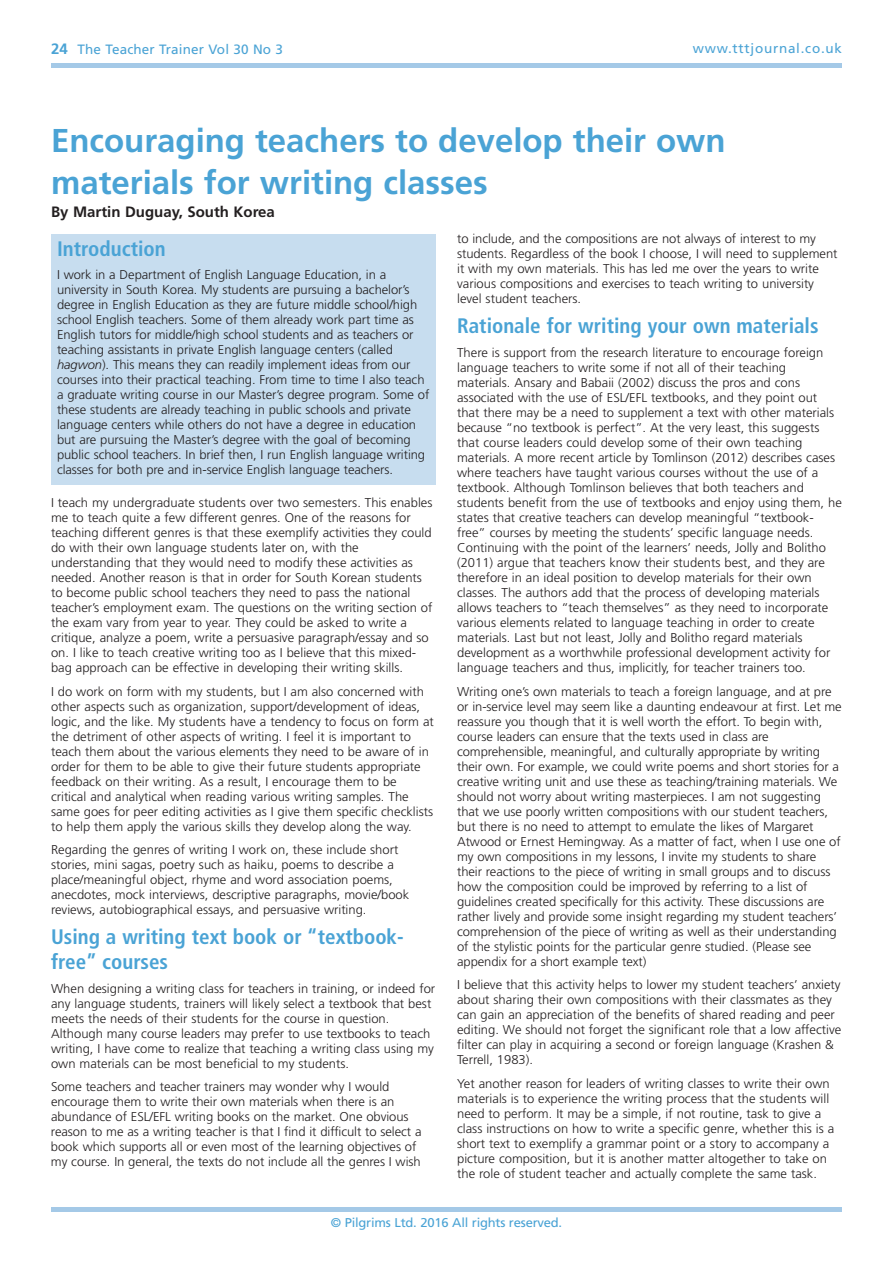
<style>
.page{position:relative;width:893px;height:1263px;background:#fff}
.page>*{position:absolute;margin:0;border:0;box-sizing:border-box;transform-origin:0 0}
.t1{font:700 33px/42px "Frutiger";color:#4aa3d5}
.t2{font:700 condensed 21px/25.2px "Frutiger";color:#4aa3d5}
.t3{font:700 15px "Frutiger";color:#231f20}
.t4{font:13.5px "Frutiger";letter-spacing:.01em;color:#4aa3d5}
.t5{font:13.5px "Frutiger";letter-spacing:.055em;color:#4aa3d5}
.t6{font:300 12.75px/15px "Frutiger";color:#231f20}
.t7{font:12.75px "Frutiger";letter-spacing:-.02em;color:#4aa3d5}
.s1{font-weight:700;font-size:15px}
.s2{font-style:italic}
</style>
<div class="page">
<hr style="left:51px;top:64px;width:791px;height:4px;background:#a4c9e7">
<hr style="left:51px;top:1208px;width:791px;height:4px;background:#a4c9e7">
<div style="left:51px;top:234px;width:385px;height:251px;background:#c7ddef"></div>
<p class="t4" style="left:51px;top:44px;width:234px"><span class="s1">24</span> The Teacher Trainer Vol 30 No 3</p>
<p class="t5" style="left:693px;top:43px;width:151px">www.tttjournal.co.uk</p>
<h1 class="t1" style="left:51px;top:122px;width:676px">Encouraging teachers to develop their own materials for writing classes</h1>
<p class="t3" style="left:51px;top:206px;width:225px">By Martin Duguay, South Korea</p>
<p class="t6" style="left:457px;top:232px;width:382px">to include, and the compositions are not always of interest to my students. Regardless of the book I choose, I will need to supplement it with my own materials. This has led me over the years to write various compositions and exercises to teach writing to university level student teachers.</p>
<h2 class="t2" style="left:457px;top:315px;width:363px">Rationale for writing your own materials</h2>
<p class="t6" style="left:457px;top:346px;width:386px">There is support from the research literature to encourage foreign language teachers to write some if not all of their teaching materials. Ansary and Babaii (2002) discuss the pros and cons associated with the use of ESL/EFL textbooks, and they point out that there may be a need to supplement a text with other materials because “no textbook is perfect”. At the very least, this suggests that course leaders could develop some of their own teaching materials. A more recent article by Tomlinson (2012) describes cases where teachers have taught various courses without the use of a textbook. Although Tomlinson believes that both teachers and students benefit from the use of textbooks and enjoy using them, he states that creative teachers can develop meaningful “textbook&shy;free” courses by meeting the students’ specific language needs.<br>Continuing with the point of the learners’ needs, Jolly and Bolitho (2011) argue that teachers know their students best, and they are therefore in an ideal position to develop materials for their own classes. The authors add that the process of developing materials allows teachers to “teach themselves” as they need to incorporate various elements related to language teaching in order to create materials. Last but not least, Jolly and Bolitho regard materials development as a worthwhile professional development activity for language teachers and thus, implicitly, for teacher trainers too.</p>
<p class="t6" style="left:457px;top:684px;width:386px">Writing one’s own materials to teach a foreign language, and at pre or in-service level may seem like a daunting endeavour at first. Let me reassure you though that it is well worth the effort. To begin with, course leaders can ensure that the texts used in class are comprehensible, meaningful, and culturally appropriate by writing their own. For example, we could write poems and short stories for a creative writing unit and use these as teaching/training materials. We should not worry about writing masterpieces. I am not suggesting that we use poorly written compositions with our student teachers, but there is no need to attempt to emulate the likes of Margaret Atwood or Ernest Hemingway. As a matter of fact, when I use one of my own compositions in my lessons, I invite my students to share their reactions to the piece of writing in small groups and to discuss how the composition could be improved by referring to a list of guidelines created specifically for this activity. These discussions are rather lively and provide some insight regarding my student teachers’ comprehension of the piece of writing as well as their understanding of the stylistic points for the particular genre studied. (Please see appendix for a short example text)</p>
<p class="t6" style="left:457px;top:978px;width:386px">I believe that this activity helps to lower my student teachers’ anxiety about sharing their own compositions with their classmates as they can gain an appreciation of the benefits of shared reading and peer editing. We should not forget the significant role that a low affective filter can play in acquiring a second or foreign language (Krashen &amp; Terrell, 1983).</p>
<p class="t6" style="left:457px;top:1076px;width:379px">Yet another reason for leaders of writing classes to write their own materials is to experience the writing process that the students will need to perform. It may be a simple, if not routine, task to give a class instructions on how to write a specific genre, whether this is a short text to exemplify a grammar point or a story to accompany a picture composition, but it is another matter altogether to take on the role of student teacher and actually complete the same task.</p>
<h2 class="t2" style="left:57px;top:237px;width:110px">Introduction</h2>
<p class="t6" style="left:57px;top:268px;width:374px">I work in a Department of English Language Education, in a university in South Korea. My students are pursuing a bachelor’s degree in English Education as they are future middle school/high school English teachers. Some of them already work part time as English tutors for middle/high school students and as teachers or teaching assistants in private English language centers (called <span class="s2">hagwon</span>). This means they can readily implement ideas from our courses into their practical teaching. From time to time I also teach a graduate writing course in our Master’s degree program. Some of these students are already teaching in public schools and private language centers while others do not have a degree in education but are pursuing the Master’s degree with the goal of becoming public school teachers. In brief then, I run English language writing classes for both pre and in-service English language teachers.</p>
<p class="t6" style="left:51px;top:496px;width:383px">I teach my undergraduate students over two semesters. This enables me to teach quite a few different genres. One of the reasons for teaching different genres is that these exemplify activities they could do with their own language students later on, with the understanding that they would need to modify these activities as needed. Another reason is that in order for South Korean students to become public school teachers they need to pass the national teacher’s employment exam. The questions on the writing section of the exam vary from year to year. They could be asked to write a critique, analyze a poem, write a persuasive paragraph/essay and so on. I like to teach creative writing too as I believe that this mixed&shy;bag approach can be effective in developing their writing skills.</p>
<p class="t6" style="left:51px;top:685px;width:384px">I do work on form with my students, but I am also concerned with other aspects such as organization, support/development of ideas, logic, and the like. My students have a tendency to focus on form at the detriment of other aspects of writing. I feel it is important to teach them about the various elements they need to be aware of in order for them to be able to give their future students appropriate feedback on their writing. As a result, I encourage them to be critical and analytical when reading various writing samples. The same goes for peer editing activities as I give them specific checklists to help them apply the various skills they develop along the way.</p>
<p class="t6" style="left:51px;top:843px;width:360px">Regarding the genres of writing I work on, these include short stories, mini sagas, poetry such as haiku, poems to describe a place/meaningful object, rhyme and word association poems, anecdotes, mock interviews, descriptive paragraphs, movie/book reviews, autobiographical essays, and persuasive writing.</p>
<h2 class="t2" style="left:51px;top:926px;width:354px">Using a writing text book or “textbook&shy;free” courses</h2>
<p class="t6" style="left:51px;top:982px;width:386px">When designing a writing class for teachers in training, or indeed for any language students, trainers will likely select a textbook that best meets the needs of their students for the course in question.<br>Although many course leaders may prefer to use textbooks to teach writing, I have come to realize that teaching a writing class using my own materials can be most beneficial to my students.</p>
<p class="t6" style="left:51px;top:1080px;width:372px">Some teachers and teacher trainers may wonder why I would encourage them to write their own materials when there is an abundance of ESL/EFL writing books on the market. One obvious reason to me as a writing teacher is that I find it difficult to select a book which supports all or even most of the learning objectives of my course. In general, the texts do not include all the genres I wish</p>
<p class="t7" style="left:331px;top:1217px;width:233px">© Pilgrims Ltd. 2016 All rights reserved.</p>
</div>
